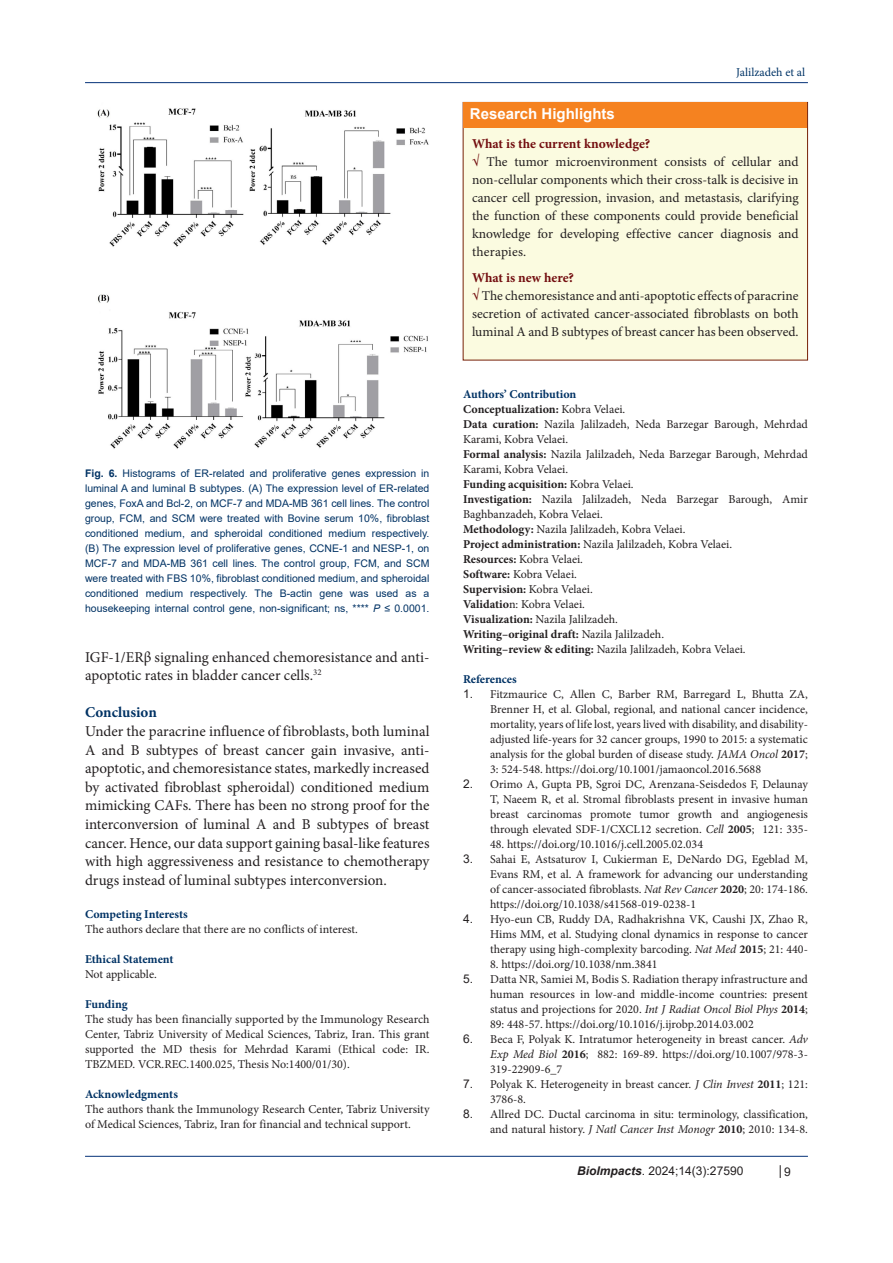
<style>
.page{position:relative;width:893px;height:1263px;background:#fff}
.page>*{position:absolute;margin:0;border:0;box-sizing:border-box;transform-origin:0 0}
.t1{font:15px/18.6px "Minion Pro";color:#231f20}
.t2{font:700 15px "Arial";color:#fff}
.t3{font:700 15px "Minion Pro";color:#003264}
.BT{font:13.5px/18px "Minion Pro";color:#231f20;text-align:justify}
.BT-2{font:700 13.5px "Minion Pro";color:#730e10}
.t4{font:12px/15px "Minion Pro";color:#231f20;text-align:justify}
.t5{font:700 12px "Minion Pro";color:#231f20}
.t6{font:700 12px "Minion Pro";letter-spacing:-.005em;color:#003264}
.t7{font:12px "Arial";color:#231f20}
.t8{font:12px "Minion Pro";color:#003466}
.t9{font:10.5px/15px "Arial";color:#003264;text-align:justify}
.s1{font-weight:700}
.s2{font-style:italic}
.s3{font-weight:700;color:#730e10}
.s4{font-weight:400}
.s5{font-family:"Arial"}
.s6{font-weight:700;font-style:italic}
</style>
<div class="page">
<hr style="left:85px;top:82px;width:723px;height:1px;background:#053278">
<hr style="left:85px;top:1156px;width:723px;height:1px;background:#053278">
<svg style="left:780px;top:1165px;width:1px;height:13px"></svg>
<div style="left:463px;top:102px;width:344px;height:258px;background:#fbfbe0"></div>
<div style="left:463px;top:102px;width:344px;height:26px;background:#f58220"></div>
<img style="left:97px;top:108px;width:332px;height:341px">
<p class="t9" style="left:85px;top:466px;width:346px"><span class="s1">Fig. 6.</span> Histograms of ER-related and proliferative genes expression in luminal A and luminal B subtypes. (A) The expression level of ER-related genes, FoxA and Bcl-2, on MCF-7 and MDA-MB 361 cell lines. The control group, FCM, and SCM were treated with Bovine serum 10%, fibroblast conditioned medium, and spheroidal conditioned medium respectively. (B) The expression level of proliferative genes, CCNE-1 and NESP-1, on MCF-7 and MDA-MB 361 cell lines. The control group, FCM, and SCM were treated with FBS 10%, fibroblast conditioned medium, and spheroidal conditioned medium respectively. The B-actin gene was used as a housekeeping internal control gene, non-significant; ns, **** <span class="s2">P</span> ≤ 0.0001.</p>
<p class="t1" style="left:85px;top:647px;width:346px">IGF-1/ERβ signaling enhanced chemoresistance and anti&shy;apoptotic rates in bladder cancer cells.<sup>32</sup></p>
<p class="t3" style="left:85px;top:702px;width:73px">Conclusion</p>
<p class="t1" style="left:85px;top:722px;width:346px;text-align:justify">Under the paracrine influence of fibroblasts, both luminal A and B subtypes of breast cancer gain invasive, anti&shy;apoptotic, and chemoresistance states, markedly increased by activated fibroblast spheroidal) conditioned medium mimicking CAFs. There has been no strong proof for the interconversion of luminal A and B subtypes of breast cancer. Hence, our data support gaining basal-like features with high aggressiveness and resistance to chemotherapy drugs instead of luminal subtypes interconversion.</p>
<p class="t6" style="left:85px;top:906px;width:104px">Competing Interests</p>
<p class="t4" style="left:85px;top:922px;width:274px">The authors declare that there are no conflicts of interest.</p>
<p class="t6" style="left:85px;top:951px;width:90px">Ethical Statement</p>
<p class="t4" style="left:85px;top:967px;width:73px">Not applicable.</p>
<p class="t6" style="left:85px;top:996px;width:44px">Funding</p>
<p class="t4" style="left:85px;top:1012px;width:346px">The study has been financially supported by the Immunology Research Center, Tabriz University of Medical Sciences, Tabriz, Iran. This grant supported the MD thesis for Mehrdad Karami (Ethical code: IR.<br>TBZMED. VCR.REC.1400.025, Thesis No:1400/01/30).</p>
<p class="t6" style="left:85px;top:1086px;width:94px">Acknowledgments</p>
<p class="t4" style="left:85px;top:1102px;width:346px">The authors thank the Immunology Research Center, Tabriz University of Medical Sciences, Tabriz, Iran for financial and technical support.</p>
<p class="t2" style="left:470px;top:104px;width:147px">Research Highlights</p>
<p class="t8" style="left:736px;top:64px;width:70px">Jalilzadeh et al</p>
<p class="BT-2" style="left:472px;top:134px;width:180px">What is the current knowledge?</p>
<p class="BT" style="left:472px;top:152px;width:328px"><span class="s3">√</span> The tumor microenvironment consists of cellular and non-cellular components which their cross-talk is decisive in cancer cell progression, invasion, and metastasis, clarifying the function of these components could provide beneficial knowledge for developing effective cancer diagnosis and therapies.</p>
<p class="BT-2" style="left:472px;top:268px;width:104px">What is new here?</p>
<p class="BT" style="left:472px;top:287px;width:328px"><span class="s3">√</span> The chemoresistance and anti-apoptotic effects of paracrine secretion of activated cancer-associated fibroblasts on both luminal A and B subtypes of breast cancer has been observed.</p>
<p class="t6" style="left:463px;top:385px;width:115px">Authors’ Contribution</p>
<p class="t5" style="left:463px;top:400px;width:164px">Conceptualization: <span class="s4">Kobra Velaei.</span></p>
<p class="t4" style="left:463px;top:417px;width:346px"><span class="s1">Data curation:</span> Nazila Jalilzadeh, Neda Barzegar Barough, Mehrdad<br>Karami, Kobra Velaei.</p>
<p class="t4" style="left:463px;top:447px;width:346px"><span class="s1">Formal analysis:</span> Nazila Jalilzadeh, Neda Barzegar Barough, Mehrdad<br>Karami, Kobra Velaei.</p>
<p class="t5" style="left:463px;top:475px;width:172px">Funding acquisition: <span class="s4">Kobra Velaei.</span></p>
<p class="t4" style="left:463px;top:492px;width:346px"><span class="s1">Investigation:</span> Nazila Jalilzadeh, Neda Barzegar Barough, Amir<br>Baghbanzadeh, Kobra Velaei.</p>
<p class="t4" style="left:463px;top:522px;width:224px"><span class="s1">Methodology:</span> Nazila Jalilzadeh, Kobra Velaei.</p>
<p class="t4" style="left:463px;top:537px;width:270px"><span class="s1">Project administration:</span> Nazila Jalilzadeh, Kobra Velaei.</p>
<p class="t4" style="left:463px;top:552px;width:121px"><span class="s1">Resources:</span> Kobra Velaei.</p>
<p class="t4" style="left:463px;top:567px;width:115px"><span class="s1">Software:</span> Kobra Velaei.</p>
<p class="t5" style="left:463px;top:580px;width:131px">Supervision: <span class="s4">Kobra Velaei.</span></p>
<p class="t4" style="left:463px;top:597px;width:123px"><span class="s1">Validatio</span>n: Kobra Velaei.</p>
<p class="t4" style="left:463px;top:612px;width:156px"><span class="s1">Visualization:</span> Nazila Jalilzadeh.</p>
<p class="t5" style="left:463px;top:625px;width:202px">Writing–original draft: <span class="s4">Nazila Jalilzadeh.</span></p>
<p class="t4" style="left:463px;top:642px;width:284px"><span class="s1">Writing–review &amp; editing:</span> Nazila Jalilzadeh, Kobra Velaei.</p>
<p class="t6" style="left:463px;top:670px;width:55px">References</p>
<p class="t4" style="left:490px;top:687px;width:319px;text-indent:-27px"><span class="s5">1.</span> Fitzmaurice C, Allen C, Barber RM, Barregard L, Bhutta ZA, Brenner H, et al. Global, regional, and national cancer incidence, mortality, years of life lost, years lived with disability, and disability&shy;adjusted life-years for 32 cancer groups, 1990 to 2015: a systematic analysis for the global burden of disease study. <span class="s2">JAMA Oncol</span> <span class="s1">2017</span>; 3: 524-548. https://doi.org/10.1001/jamaoncol.2016.5688</p>
<p class="t4" style="left:490px;top:777px;width:319px;text-indent:-27px"><span class="s5">2.</span> Orimo A, Gupta PB, Sgroi DC, Arenzana-Seisdedos F, Delaunay T, Naeem R, et al. Stromal fibroblasts present in invasive human breast carcinomas promote tumor growth and angiogenesis through elevated SDF-1/CXCL12 secretion. <span class="s2">Cell</span> <span class="s1">2005</span>; 121: 335-</p>
<p class="t4" style="left:490px;top:837px;width:214px">48. https://doi.org/10.1016/j.cell.2005.02.034</p>
<p class="t4" style="left:490px;top:852px;width:319px;text-indent:-27px"><span class="s5">3.</span> Sahai E, Astsaturov I, Cukierman E, DeNardo DG, Egeblad M, Evans RM, et al. A framework for advancing our understanding of cancer-associated fibroblasts. <span class="s2">Nat Rev Cancer</span> <span class="s1">2020</span>; 20: 174-186. https://doi.org/10.1038/s41568-019-0238-1</p>
<p class="t4" style="left:490px;top:912px;width:319px;text-indent:-27px"><span class="s5">4.</span> Hyo-eun CB, Ruddy DA, Radhakrishna VK, Caushi JX, Zhao R, Hims MM, et al. Studying clonal dynamics in response to cancer therapy using high-complexity barcoding. <span class="s2">Nat Med</span> <span class="s1">2015</span>; 21: 440-</p>
<p class="t4" style="left:490px;top:957px;width:169px">8. https://doi.org/10.1038/nm.3841</p>
<p class="t4" style="left:490px;top:972px;width:319px;text-indent:-27px"><span class="s5">5.</span> Datta NR, Samiei M, Bodis S. Radiation therapy infrastructure and human resources in low-and middle-income countries: present status and projections for 2020. <span class="s2">Int J Radiat Oncol Biol Phys</span> <span class="s1">2014</span>; 89: 448-57. https://doi.org/10.1016/j.ijrobp.2014.03.002</p>
<p class="t4" style="left:490px;top:1032px;width:319px;text-indent:-27px"><span class="s5">6.</span> Beca F, Polyak K. Intratumor heterogeneity in breast cancer. <span class="s2">Adv Exp Med Biol</span> <span class="s1">2016</span>; 882: 169-89. https://doi.org/10.1007/978-3- 319-22909-6_7</p>
<p class="t4" style="left:490px;top:1077px;width:319px;text-indent:-27px"><span class="s5">7.</span> Polyak K. Heterogeneity in breast cancer. <span class="s2">J Clin Invest</span> <span class="s1">2011</span>; 121:<br>3786-8.</p>
<p class="t4" style="left:463px;top:1107px;width:346px;text-align:right"><span class="s5">8.</span> Allred DC. Ductal carcinoma in situ: terminology, classification, and natural history. <span class="s2">J Natl Cancer Inst Monogr</span> <span class="s1">2010</span>; 2010: 134-8.</p>
<p class="t7" style="left:577px;top:1163px;width:168px"><span class="s6">BioImpacts</span>. 2024;14(3):27590</p>
<p class="t7" style="left:784px;top:1164px;width:8px">9</p>
</div>
